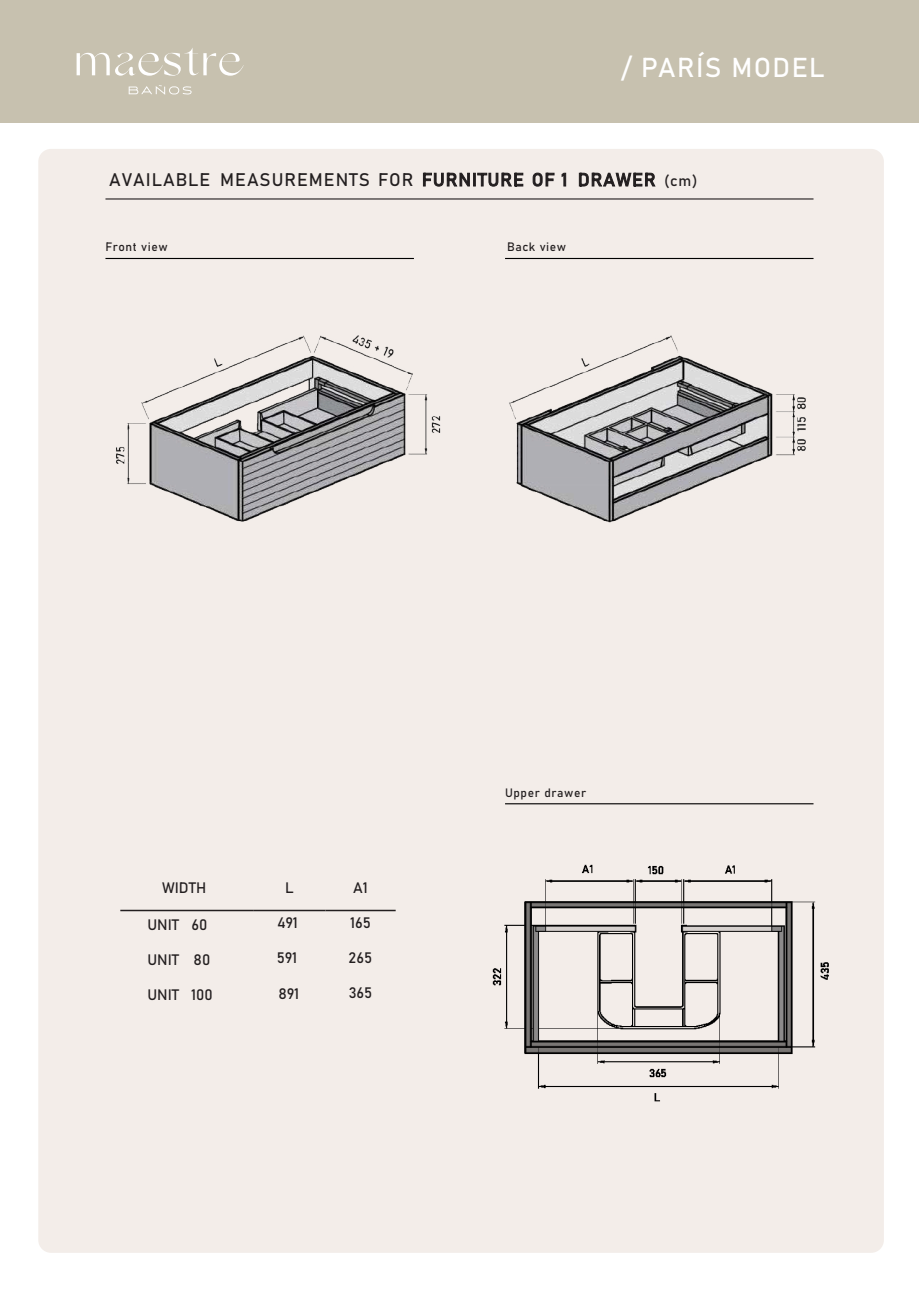
<style>
.page{position:relative;width:919px;height:1289px;background:#fff}
.page>*{position:absolute;margin:0;border:0;box-sizing:border-box;transform-origin:0 0}
.t1{font:27px "Bahnschrift";letter-spacing:.05em;color:#fff}
.t2{font:18px "Bahnschrift";letter-spacing:.055em;color:#231f20}
.t3{font:15px "Bahnschrift";color:#231f20}
.t4{font:12px "Bahnschrift";letter-spacing:.05em;color:#231f20}
.s1{font-size:15px}
</style>
<div class="page">
<div style="left:0;top:0;width:918px;height:123px;background:#c7c1af"></div>
<svg style="left:77px;top:48px;width:167px;height:28px"></svg>
<svg style="left:129px;top:85px;width:62px;height:10px"></svg>
<div style="left:38px;top:149px;width:845px;height:1103px;background:#f3ede9;border-radius:13px"></div>
<hr style="left:105px;top:198px;width:708px;height:1px;background:#231f20">
<img style="left:492px;top:864px;width:337px;height:238px">
<hr style="left:120px;top:909px;width:133px;height:2px;background:#231f20">
<hr style="left:253px;top:909px;width:72px;height:2px;background:#231f20">
<hr style="left:325px;top:909px;width:70px;height:2px;background:#231f20">
<hr style="left:105px;top:258px;width:309px;height:1px;background:#000">
<hr style="left:505px;top:258px;width:308px;height:1px;background:#000">
<hr style="left:505px;top:803px;width:308px;height:1px;background:#000">
<img style="left:116px;top:335px;width:690px;height:188px">
<h1 class="t1" style="left:621px;top:47px;width:205px">/ PARÍS MODEL</h1>
<p class="t2" style="left:109px;top:166px;width:590px">AVAILABLE MEASUREMENTS FOR FURNITURE OF 1 DRAWER <span class="s1">(cm)</span></p>
<p class="t4" style="left:105px;top:238px;width:64px">Front view</p>
<p class="t4" style="left:507px;top:238px;width:61px">Back view</p>
<p class="t3" style="left:162px;top:876px;width:46px">WIDTH</p>
<p class="t3" style="left:147px;top:913px;width:62px">UNIT 60</p>
<p class="t3" style="left:147px;top:948px;width:64px">UNIT 80</p>
<p class="t3" style="left:147px;top:983px;width:67px">UNIT 100</p>
<p class="t3" style="left:285px;top:876px;width:10px">L</p>
<p class="t3" style="left:353px;top:876px;width:16px">A1</p>
<p class="t3" style="left:277px;top:911px;width:22px">491</p>
<p class="t3" style="left:350px;top:911px;width:22px">165</p>
<p class="t3" style="left:277px;top:946px;width:22px">591</p>
<p class="t3" style="left:348px;top:946px;width:25px">265</p>
<p class="t3" style="left:278px;top:982px;width:22px">891</p>
<p class="t3" style="left:348px;top:981px;width:25px">365</p>
<p class="t4" style="left:505px;top:783px;width:83px">Upper drawer</p>
</div>
